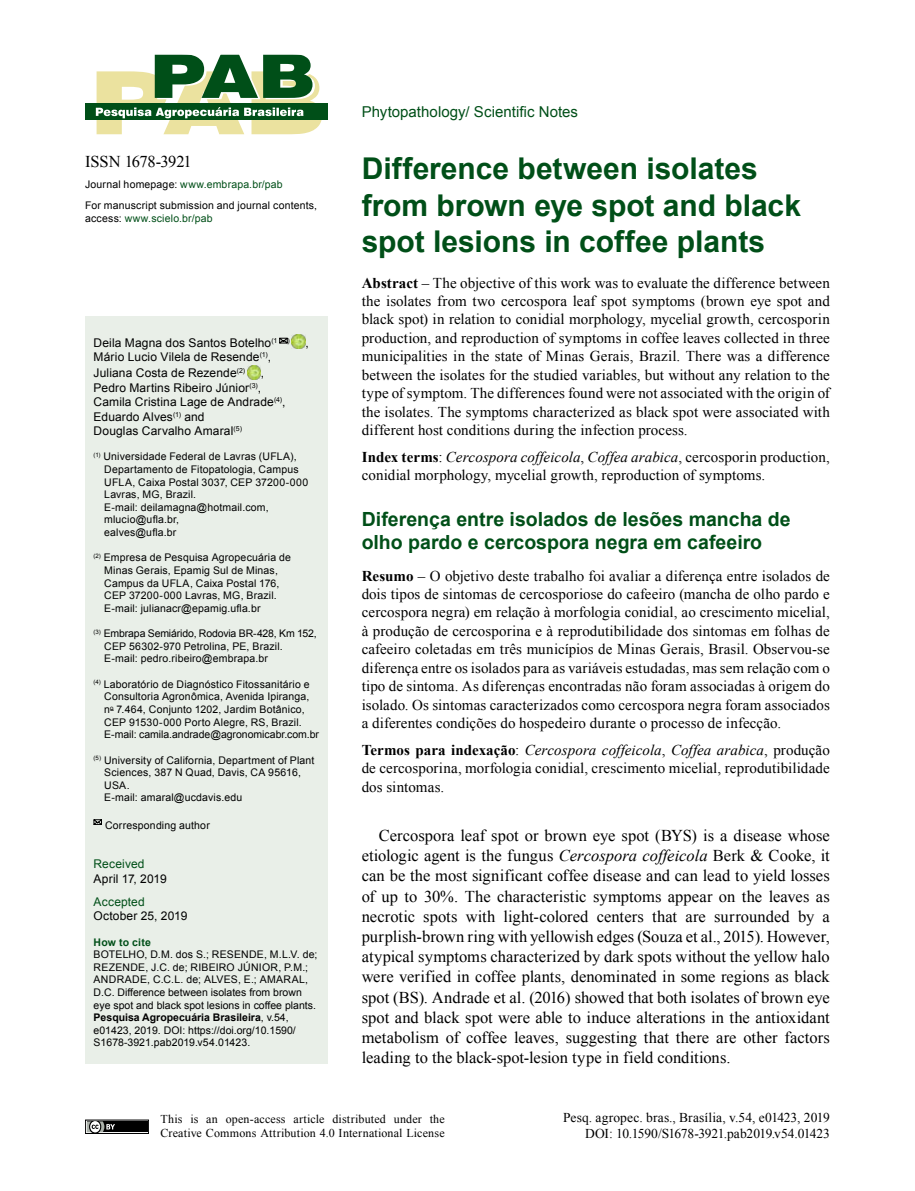
<style>
.page{position:relative;width:915px;height:1191px;background:#fff}
.page>*{position:absolute;margin:0;border:0;box-sizing:border-box;transform-origin:0 0}
.t1{font:700 30px/36.5px "Arial";color:#004f18}
.t2{font:700 19.5px/23.9px "Arial";color:#004f18}
.t3{font:16.5px/20.2px "Times New Roman";letter-spacing:-.005em;color:#000;text-align:justify}
.t4{font:16.5px "Times New Roman";letter-spacing:-.03em;color:#000}
.t5{font:15px/18.5px "Times New Roman";letter-spacing:.005em;color:#000;text-align:justify}
.t6{font:15px "Arial";letter-spacing:.005em;color:#004f18}
.t7{font:13.5px/16.2px "Times New Roman";color:#000;text-align:right}
.t8{font:12px/14.4px "Arial";letter-spacing:.01em;color:#000}
.t9{font:12px/14.4px "Times New Roman";letter-spacing:.015em;color:#000}
.t10{font:12px "Arial";letter-spacing:.01em;color:#004f18}
.t11{font:10.5px/12.6px "Arial";letter-spacing:.015em;color:#000}
.t12{font:10.5px "Arial";letter-spacing:.02em;color:#004f18}
.t13{font:700 10.5px "Arial";letter-spacing:.02em;color:#004f18}
.t14{font:6.9px "Arial";color:#000}
.s1{color:#004f18}
.s2{color:#000}
.s3{font-weight:700}
.s4{font-style:italic}
</style>
<div class="page">
<div style="left:85px;top:1119px;width:64px;height:15px;border:1px solid #000"></div>
<div style="left:87px;top:1121px;width:60px;height:11px;background:#000"></div>
<svg style="left:85px;top:1119px;width:30px;height:15px"></svg>
<div style="left:85px;top:104px;width:242px;height:16px;background:#004f18"></div>
<svg style="left:96px;top:55px;width:226px;height:79px"></svg>
<div style="left:85px;top:316px;width:242px;height:747px;background:#e9efe8"></div>
<svg style="left:279px;top:338px;width:8px;height:5px"></svg>
<img style="left:291px;top:335px;width:14px;height:13px">
<img style="left:247px;top:366px;width:14px;height:13px">
<svg style="left:94px;top:819px;width:8px;height:5px"></svg>
<p class="t4" style="left:85px;top:150px;width:108px">ISSN 1678-3921</p>
<p class="t11" style="left:85px;top:174px;width:233px;line-height:21.1px">Journal homepage: <span class="s1">www.embrapa.br/pab<br></span>For manuscript submission and journal contents,</p>
<p class="t12" style="left:85px;top:211px;width:129px"><span class="s2">access:</span> www.scielo.br/pab</p>
<p class="t8" style="left:94px;top:336px;width:185px">Deila Magna dos Santos Botelho<sup>(1</sup></p>
<p class="t14" style="left:287px;top:336px;width:4px">)</p>
<p class="t8" style="left:305px;top:336px;width:5px">,</p>
<p class="t8" style="left:94px;top:349px;width:179px;line-height:16px">Mário Lucio Vilela de Resende<sup>(1)</sup>,<br>Juliana Costa de Rezende<sup>(2)</sup></p>
<p class="t8" style="left:94px;top:366px;width:193px;text-indent:167px">,<br>Pedro Martins Ribeiro Júnior<sup>(3)</sup>,<br>Camila Cristina Lage de Andrade<sup>(4)</sup>,<br>Eduardo Alves<sup>(1)</sup> and<br>Douglas Carvalho Amaral<sup>(5)</sup></p>
<p class="t11" style="left:104px;top:450px;width:205px;text-indent:-11px"><sup>(1)</sup> Universidade Federal de Lavras (UFLA),<br>Departamento de Fitopatologia, Campus<br>UFLA, Caixa Postal 3037, CEP 37200-000<br>Lavras, MG, Brazil.<br>E-mail: deilamagna@hotmail.com, mlucio@ufla.br,<br>ealves@ufla.br</p>
<p class="t11" style="left:104px;top:551px;width:188px;text-indent:-11px"><sup>(2)</sup> Empresa de Pesquisa Agropecuária de Minas Gerais, Epamig Sul de Minas, Campus da UFLA, Caixa Postal 176, CEP 37200-000 Lavras, MG, Brazil.<br>E-mail: julianacr@epamig.ufla.br</p>
<p class="t11" style="left:104px;top:627px;width:214px;text-indent:-11px"><sup>(3)</sup> Embrapa Semiárido, Rodovia BR-428, Km 152,<br>CEP 56302-970 Petrolina, PE, Brazil.<br>E-mail: pedro.ribeiro@embrapa.br</p>
<p class="t11" style="left:104px;top:678px;width:216px;text-indent:-11px"><sup>(4)</sup> Laboratório de Diagnóstico Fitossanitário e Consultoria Agronômica, Avenida Ipiranga, n<sup>o</sup> 7.464, Conjunto 1202, Jardim Botânico, CEP 91530-000 Porto Alegre, RS, Brazil.<br>E-mail: camila.andrade@agronomicabr.com.br</p>
<p class="t11" style="left:104px;top:753px;width:211px;text-indent:-11px"><sup>(5)</sup> University of California, Department of Plant<br>Sciences, 387 N Quad, Davis, CA 95616,<br>USA.<br>E-mail: amaral@ucdavis.edu</p>
<p class="t11" style="left:105px;top:818px;width:106px">Corresponding author</p>
<p class="t10" style="left:94px;top:856px;width:52px">Received</p>
<p class="t8" style="left:94px;top:871px;width:75px">April 17, 2019</p>
<p class="t10" style="left:94px;top:893px;width:53px">Accepted</p>
<p class="t8" style="left:94px;top:909px;width:95px">October 25, 2019</p>
<p class="t13" style="left:94px;top:934px;width:59px">How to cite</p>
<p class="t11" style="left:94px;top:948px;width:135px">Botelho, D.M. dos S.; Resende</p>
<p class="t11" style="left:264px;top:948px;width:55px">, M.L.V. de;</p>
<p class="t11" style="left:94px;top:961px;width:30px">Rezende</p>
<p class="t11" style="left:145px;top:961px;width:60px">, J.C. de; Ribeiro</p>
<p class="t11" style="left:238px;top:961px;width:21px">Júnior</p>
<p class="t11" style="left:278px;top:961px;width:31px">, P.M.;</p>
<p class="t11" style="left:94px;top:973px;width:16px">Andrade</p>
<p class="t11" style="left:147px;top:973px;width:72px">, C.C.L. de; Alves</p>
<p class="t11" style="left:238px;top:973px;width:38px">, E.; Amaral</p>
<p class="t11" style="left:305px;top:973px;width:4px">,</p>
<p class="t11" style="left:94px;top:986px;width:224px">D.C. Difference between isolates from brown eye spot and black spot lesions in coffee plants.<br><span class="s3">Pesquisa Agropecuária Brasileira</span>, v.54, e01423, 2019. DOI: https://doi.org/10.1590/ S1678-3921.pab2019.v54.01423.</p>
<p class="t6" style="left:361px;top:102px;width:218px">Phytopathology/ Scientific Notes</p>
<h1 class="t1" style="left:361px;top:151px;width:440px">Difference between isolates from brown eye spot and black spot lesions in coffee plants</h1>
<p class="t5" style="left:361px;top:273px;width:469px"><span class="s3">Abstract</span> ‒ The objective of this work was to evaluate the difference between the isolates from two cercospora leaf spot symptoms (brown eye spot and black spot) in relation to conidial morphology, mycelial growth, cercosporin production, and reproduction of symptoms in coffee leaves collected in three municipalities in the state of Minas Gerais, Brazil. There was a difference between the isolates for the studied variables, but without any relation to the type of symptom. The differences found were not associated with the origin of the isolates. The symptoms characterized as black spot were associated with different host conditions during the infection process.</p>
<p class="t5" style="left:361px;top:447px;width:469px"><span class="s3">Index terms</span>: <span class="s4">Cercospora coffeicola</span>, <span class="s4">Coffea arabica</span>, cercosporin production, conidial morphology, mycelial growth, reproduction of symptoms.</p>
<h2 class="t2" style="left:361px;top:507px;width:430px">Diferença entre isolados de lesões mancha de olho pardo e cercospora negra em cafeeiro</h2>
<p class="t5" style="left:361px;top:566px;width:469px"><span class="s3">Resumo</span> ‒ O objetivo deste trabalho foi avaliar a diferença entre isolados de dois tipos de sintomas de cercosporiose do cafeeiro (mancha de olho pardo e cercospora negra) em relação à morfologia conidial, ao crescimento micelial, à produção de cercosporina e à reprodutibilidade dos sintomas em folhas de cafeeiro coletadas em três municípios de Minas Gerais, Brasil. Observou-se diferença entre os isolados para as variáveis estudadas, mas sem relação com o tipo de sintoma. As diferenças encontradas não foram associadas à origem do isolado. Os sintomas caracterizados como cercospora negra foram associados a diferentes condições do hospedeiro durante o processo de infecção.</p>
<p class="t5" style="left:361px;top:740px;width:469px"><span class="s3">Termos para indexação</span>: <span class="s4">Cercospora coffeicola</span>, <span class="s4">Coffea arabica</span>, produção de cercosporina, morfologia conidial, crescimento micelial, reprodutibilidade dos sintomas.</p>
<p class="t3" style="left:361px;top:825px;width:469px;text-indent:17px">Cercospora leaf spot or brown eye spot (BYS) is a disease whose etiologic agent is the fungus <span class="s4">Cercospora coffeicola</span> Berk &amp; Cooke, it can be the most significant coffee disease and can lead to yield losses of up to 30%. The characteristic symptoms appear on the leaves as necrotic spots with light-colored centers that are surrounded by a purplish-brown ring with yellowish edges (Souza et al., 2015). However, atypical symptoms characterized by dark spots without the yellow halo were verified in coffee plants, denominated in some regions as black spot (BS). Andrade et al. (2016) showed that both isolates of brown eye spot and black spot were able to induce alterations in the antioxidant metabolism of coffee leaves, suggesting that there are other factors leading to the black-spot-lesion type in field conditions.</p>
<p class="t9" style="left:160px;top:1111px;width:286px">This is an open-access article distributed under the<br>Creative Commons Attribution 4.0 International License</p>
<p class="t7" style="left:563px;top:1109px;width:268px">Pesq. agropec. bras., Brasília, v.54, e01423, 2019<br>DOI: 10.1590/S1678-3921.pab2019.v54.01423</p>
</div>
